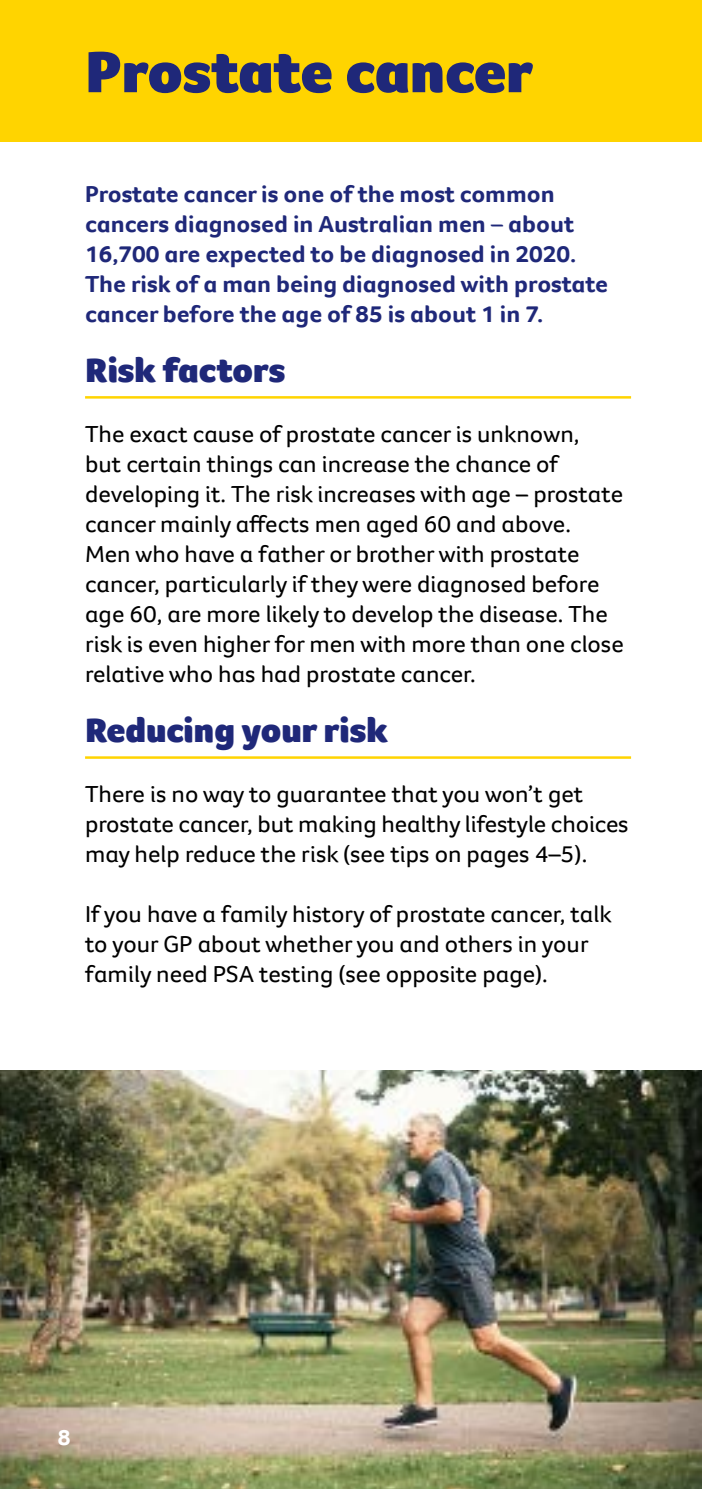
<style>
.page{position:relative;width:702px;height:1489px;background:#fff}
.page>*{position:absolute;margin:0;border:0;box-sizing:border-box;transform-origin:0 0}
.t1{font:900 60px "Foco CC";color:#1f2879;scale:1.05 1}
.t2{font:900 35px "Foco CC";color:#1f2879;scale:1.05 1}
.t3{font:23.75px/30px "Foco CC";color:#000;scale:1.05 1}
.t4{font:700 23.75px/30px "Foco CC";color:#1f2879;scale:1.05 1}
.t5{font:700 22.5px "Foco CC";color:#fff;scale:1.05 1}
</style>
<div class="page">
<div style="left:0;top:0;width:702px;height:142px;background:#ffd400"></div>
<hr style="left:85px;top:396px;width:546px;height:2px;background:#ffd400">
<hr style="left:85px;top:756px;width:546px;height:2px;background:#ffd400">
<img style="left:0;top:1070px;width:702px;height:418px">
<h1 class="t1" style="left:85px;top:32px;width:428px">Prostate cancer</h1>
<p class="t4" style="left:85px;top:178px;width:499px">Prostate cancer is one of the most common cancers diagnosed in Australian men – about 16,700 are expected to be diagnosed in 2020.<br>The risk of a man being diagnosed with prostate cancer before the age of 85 is about 1 in 7.</p>
<h2 class="t2" style="left:85px;top:347px;width:192px">Risk factors</h2>
<p class="t3" style="left:85px;top:418px;width:514px">The exact cause of prostate cancer is unknown,<br>but certain things can increase the chance of developing it. The risk increases with age – prostate cancer mainly affects men aged 60 and above.<br>Men who have a father or brother with prostate cancer, particularly if they were diagnosed before age 60, are more likely to develop the disease. The risk is even higher for men with more than one close relative who has had prostate cancer.</p>
<h2 class="t2" style="left:85px;top:707px;width:290px">Reducing your risk</h2>
<p class="t3" style="left:85px;top:778px;width:519px">There is no way to guarantee that you won’t get prostate cancer, but making healthy lifestyle choices may help reduce the risk (see tips on pages 4–5).</p>
<p class="t3" style="left:85px;top:898px;width:503px">If you have a family history of prostate cancer, talk to your GP about whether you and others in your family need PSA testing (see opposite page).</p>
<p class="t5" style="left:58px;top:1421px;width:14px">8</p>
</div>
